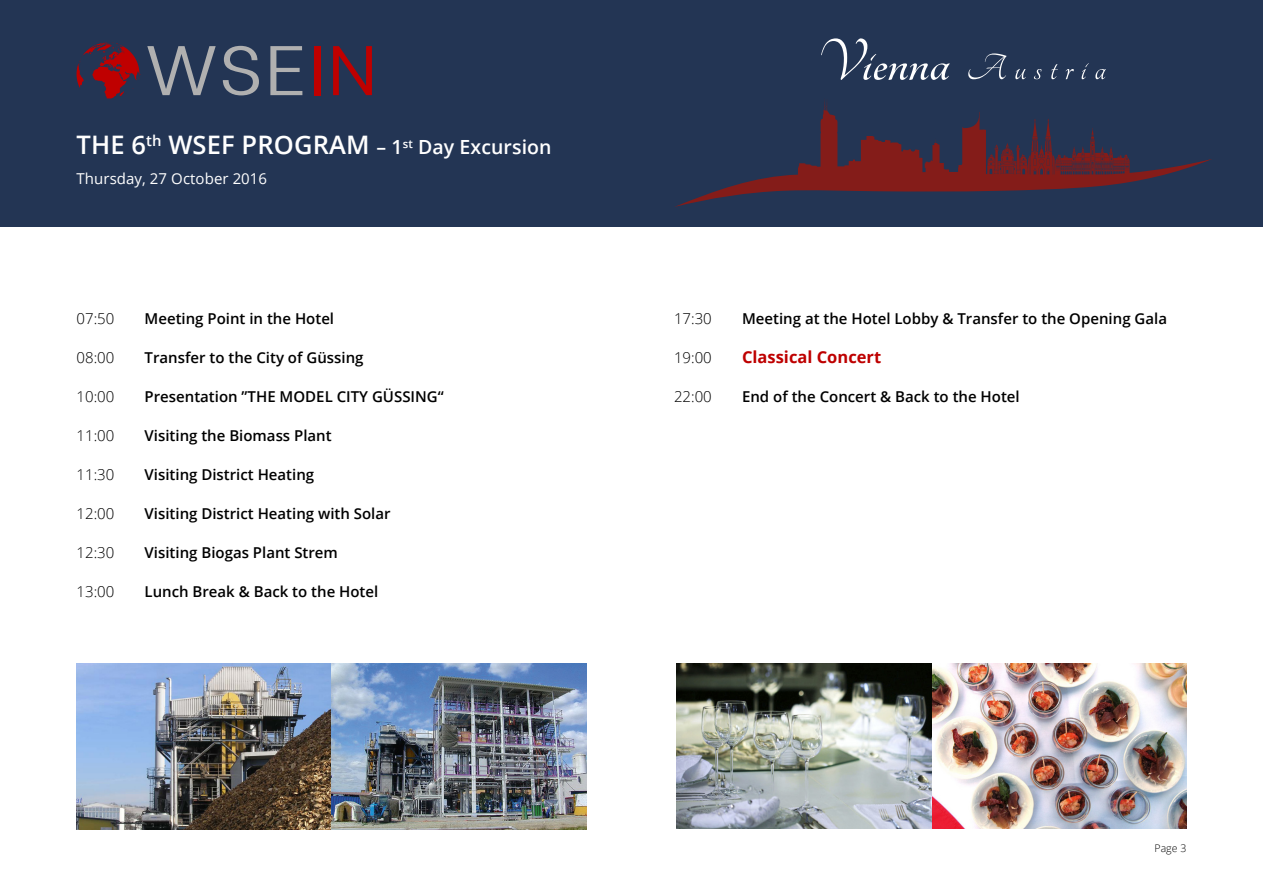
<style>
.page{position:relative;width:1263px;height:893px;background:#fff}
.page>*{position:absolute;margin:0;border:0;box-sizing:border-box;transform-origin:0 0}
.t1{font:600 25.5px "Open Sans";letter-spacing:.005em;color:#fff}
.t2{font:700 16.5px "Open Sans";color:#be0000}
.t3{font:600 15px "Open Sans";color:#000}
.t4{font:300 15px "Open Sans";color:#000}
.t5{font:15px "Open Sans";letter-spacing:.005em;color:#fff}
.t6{font:300 10.5px "Open Sans";color:#000}
.s1{font-size:19.5px}
</style>
<div class="page">
<div style="left:0;top:0;width:1263px;height:227px;background:#233554"></div>
<svg style="left:77px;top:43px;width:62px;height:56px"></svg>
<svg style="left:147px;top:46px;width:69px;height:49px"></svg>
<svg style="left:223px;top:46px;width:36px;height:49px"></svg>
<svg style="left:270px;top:46px;width:32px;height:49px"></svg>
<div style="left:315px;top:46px;width:6px;height:49px;background:#bf0000"></div>
<svg style="left:333px;top:46px;width:39px;height:49px"></svg>
<svg style="left:821px;top:38px;width:129px;height:42px"></svg>
<svg style="left:968px;top:53px;width:38px;height:26px"></svg>
<svg style="left:1015px;top:69px;width:11px;height:10px"></svg>
<svg style="left:1034px;top:69px;width:7px;height:10px"></svg>
<svg style="left:1051px;top:64px;width:7px;height:15px"></svg>
<svg style="left:1066px;top:69px;width:8px;height:10px"></svg>
<svg style="left:1081px;top:63px;width:8px;height:16px"></svg>
<svg style="left:1095px;top:69px;width:11px;height:10px"></svg>
<svg style="left:675px;top:100px;width:537px;height:107px"></svg>
<img style="left:77px;top:663px;width:510px;height:166px">
<img style="left:676px;top:663px;width:510px;height:166px">
<h1 class="t1" style="left:77px;top:127px;width:477px">THE 6<sup>th</sup> WSEF PROGRAM <span class="s1">– 1</span><sup>st</sup> <span class="s1">Day Excursion</span></h1>
<p class="t5" style="left:77px;top:168px;width:192px">Thursday, 27 October 2016</p>
<p class="t4" style="left:77px;top:308px;width:39px">07:50</p>
<p class="t3" style="left:145px;top:308px;width:191px">Meeting Point in the Hotel</p>
<p class="t4" style="left:77px;top:347px;width:39px">08:00</p>
<p class="t3" style="left:145px;top:347px;width:220px">Transfer to the City of Güssing</p>
<p class="t4" style="left:77px;top:386px;width:39px">10:00</p>
<p class="t3" style="left:145px;top:386px;width:301px">Presentation ”THE MODEL CITY GÜSSING“</p>
<p class="t4" style="left:77px;top:425px;width:39px">11:00</p>
<p class="t3" style="left:145px;top:425px;width:189px">Visiting the Biomass Plant</p>
<p class="t4" style="left:77px;top:464px;width:39px">11:30</p>
<p class="t3" style="left:145px;top:464px;width:171px">Visiting District Heating</p>
<p class="t4" style="left:77px;top:503px;width:39px">12:00</p>
<p class="t3" style="left:145px;top:503px;width:248px">Visiting District Heating with Solar</p>
<p class="t4" style="left:77px;top:542px;width:39px">12:30</p>
<p class="t3" style="left:145px;top:542px;width:195px">Visiting Biogas Plant Strem</p>
<p class="t4" style="left:77px;top:581px;width:39px">13:00</p>
<p class="t3" style="left:145px;top:581px;width:235px">Lunch Break &amp; Back to the Hotel</p>
<p class="t4" style="left:674px;top:308px;width:39px">17:30</p>
<p class="t3" style="left:742px;top:308px;width:426px">Meeting at the Hotel Lobby &amp; Transfer to the Opening Gala</p>
<p class="t4" style="left:674px;top:347px;width:39px">19:00</p>
<p class="t2" style="left:742px;top:345px;width:141px">Classical Concert</p>
<p class="t4" style="left:674px;top:386px;width:39px">22:00</p>
<p class="t3" style="left:742px;top:386px;width:279px">End of the Concert &amp; Back to the Hotel</p>
<p class="t6" style="left:1154px;top:841px;width:33px">Page 3</p>
</div>
